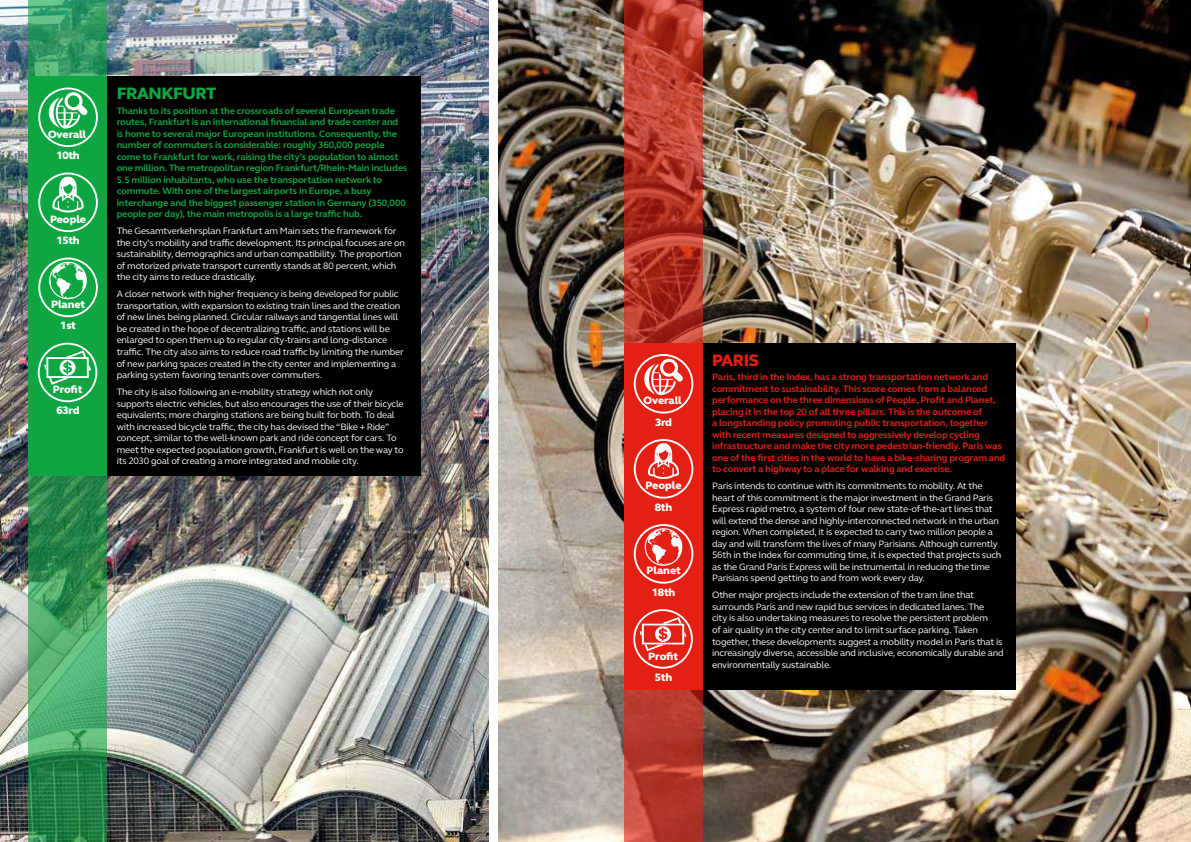
<style>
.page{position:relative;width:1191px;height:842px;background:#fff}
.page>*{position:absolute;margin:0;border:0;box-sizing:border-box;transform-origin:0 0}
.t1{font:800 17px "FS Elliot Pro";letter-spacing:-.025em;color:#0da642}
.t2{font:800 17px "FS Elliot Pro";letter-spacing:-.025em;color:#e41f13}
.t3{font:800 11px "FS Elliot Pro";letter-spacing:-.025em;color:#fff}
.t4{font:800 10.9px "FS Elliot Pro";color:#fff}
.t5{font:9.5px/11.5px "FS Elliot Pro";letter-spacing:-.02em;color:#fff}
.t6{font:700 9.5px/11.5px "FS Elliot Pro";letter-spacing:-.015em;color:#0da642}
.t7{font:700 9.5px/11.5px "FS Elliot Pro";letter-spacing:-.015em;color:#e41f13}
</style>
<div class="page">
<img style="left:498px;top:0;width:693px;height:842px">
<img style="left:0;top:0;width:489px;height:842px">
<svg style="left:624px;top:0;width:78px;height:842px"></svg>
<div style="left:702px;top:343px;width:313px;height:346px;background:#000"></div>
<div style="left:624px;top:343px;width:78px;height:346px;background:#e41f13"></div>
<svg style="left:634px;top:354px;width:59px;height:60px"></svg>
<svg style="left:634px;top:439px;width:59px;height:60px"></svg>
<svg style="left:634px;top:524px;width:59px;height:60px"></svg>
<svg style="left:633px;top:609px;width:60px;height:60px"></svg>
<svg style="left:28px;top:0;width:79px;height:842px"></svg>
<div style="left:107px;top:77px;width:313px;height:399px;background:#000"></div>
<div style="left:28px;top:77px;width:79px;height:399px;background:#0da642"></div>
<svg style="left:38px;top:88px;width:60px;height:59px"></svg>
<svg style="left:38px;top:173px;width:60px;height:59px"></svg>
<svg style="left:38px;top:258px;width:60px;height:59px"></svg>
<svg style="left:38px;top:343px;width:59px;height:59px"></svg>
<p class="t4" style="left:48px;top:127px;width:40px">Overall</p>
<p class="t3" style="left:56px;top:148px;width:25px">10th</p>
<p class="t4" style="left:50px;top:212px;width:38px">People</p>
<p class="t3" style="left:56px;top:233px;width:25px">15th</p>
<p class="t4" style="left:51px;top:297px;width:36px">Planet</p>
<p class="t3" style="left:60px;top:318px;width:17px">1st</p>
<p class="t4" style="left:53px;top:382px;width:31px">Profit</p>
<p class="t3" style="left:56px;top:403px;width:25px">63rd</p>
<h1 class="t1" style="left:117px;top:82px;width:101px">FRANKFURT</h1>
<p class="t6" style="left:117px;top:104px;width:292px">Thanks to its position at the crossroads of several European trade routes, Frankfurt is an international financial and trade center and is home to several major European institutions. Consequently, the number of commuters is considerable: roughly 360,000 people come to Frankfurt for work, raising the city’s population to almost one million. The metropolitan region Frankfurt/Rhein-Main includes 5.5 million inhabitants, who use the transportation network to commute. With one of the largest airports in Europe, a busy interchange and the biggest passenger station in Germany (350,000 people per day), the main metropolis is a large traffic hub.</p>
<p class="t5" style="left:117px;top:225px;width:290px">The Gesamtverkehrsplan Frankfurt am Main sets the framework for the city’s mobility and traffic development. Its principal focuses are on sustainability, demographics and urban compatibility. The proportion of motorized private transport currently stands at 80 percent, which the city aims to reduce drastically.</p>
<p class="t5" style="left:117px;top:288px;width:289px">A closer network with higher frequency is being developed for public transportation, with expansion to existing train lines and the creation of new lines being planned. Circular railways and tangential lines will be created in the hope of decentralizing traffic, and stations will be enlarged to open them up to regular city-trains and long-distance traffic. The city also aims to reduce road traffic by limiting the number of new parking spaces created in the city center and implementing a parking system favoring tenants over commuters.</p>
<p class="t5" style="left:117px;top:386px;width:288px">The city is also following an e-mobility strategy which not only supports electric vehicles, but also encourages the use of their bicycle equivalents; more charging stations are being built for both. To deal with increased bicycle traffic, the city has devised the “Bike + Ride” concept, similar to the well-known park and ride concept for cars. To meet the expected population growth, Frankfurt is well on the way to its 2030 goal of creating a more integrated and mobile city.</p>
<p class="t4" style="left:643px;top:393px;width:40px">Overall</p>
<p class="t3" style="left:655px;top:414px;width:19px">3rd</p>
<p class="t4" style="left:645px;top:478px;width:38px">People</p>
<p class="t3" style="left:655px;top:500px;width:19px">8th</p>
<p class="t4" style="left:646px;top:563px;width:36px">Planet</p>
<p class="t3" style="left:652px;top:585px;width:25px">18th</p>
<p class="t4" style="left:648px;top:648px;width:31px">Profit</p>
<p class="t3" style="left:655px;top:670px;width:19px">5th</p>
<h1 class="t2" style="left:712px;top:349px;width:48px">PARIS</h1>
<p class="t7" style="left:712px;top:371px;width:295px">Paris, third in the Index, has a strong transportation network and commitment to sustainability. This score comes from a balanced performance on the three dimensions of People, Profit and Planet, placing it in the top 20 of all three pillars. This is the outcome of<br>a longstanding policy promoting public transportation, together with recent measures designed to aggressively develop cycling infrastructure and make the city more pedestrian-friendly. Paris was one of the first cities in the world to have a bike-sharing program and to convert a highway to a place for walking and exercise.</p>
<p class="t5" style="left:712px;top:480px;width:291px">Paris intends to continue with its commitments to mobility. At the heart of this commitment is the major investment in the Grand Paris Express rapid metro, a system of four new state-of-the-art lines that will extend the dense and highly-interconnected network in the urban region. When completed, it is expected to carry two million people a day and will transform the lives of many Parisians. Although currently 56th in the Index for commuting time, it is expected that projects such as the Grand Paris Express will be instrumental in reducing the time Parisians spend getting to and from work every day.</p>
<p class="t5" style="left:712px;top:589px;width:293px">Other major projects include the extension of the tram line that surrounds Paris and new rapid bus services in dedicated lanes. The<br>city is also undertaking measures to resolve the persistent problem<br>of air quality in the city center and to limit surface parking. Taken together, these developments suggest a mobility model in Paris that is increasingly diverse, accessible and inclusive, economically durable and environmentally sustainable.</p>
</div>
